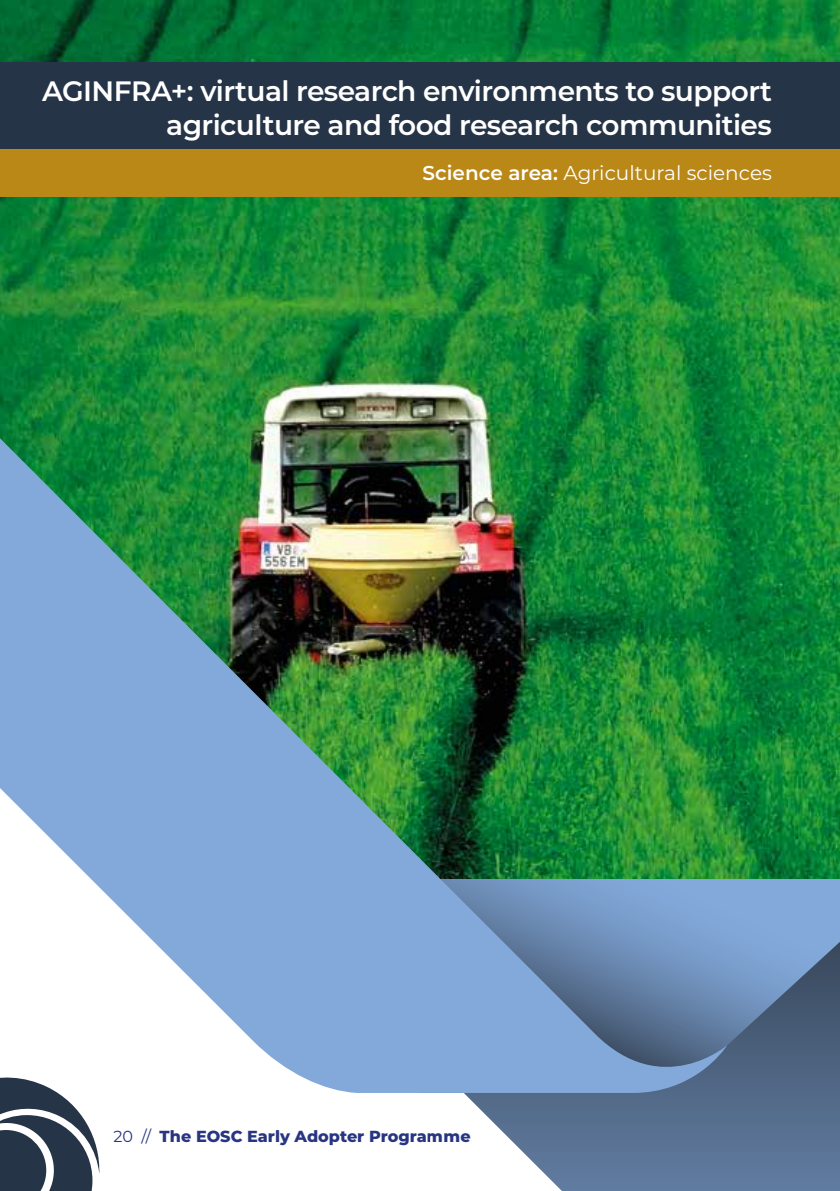
<style>
.page{position:relative;width:840px;height:1191px;background:#fff}
.page>*{position:absolute;margin:0;border:0;box-sizing:border-box;transform-origin:0 0}
.t1{font:600 28px/34px "Montserrat";letter-spacing:-.02em;color:#fff;text-align:right}
.t2{font:20px "Montserrat";color:#fff}
.t3{font:800 16px "Montserrat";color:#283583}
.s1{font-weight:600}
.s2{font-weight:400}
</style>
<div class="page">
<svg style="left:0;top:1100px;width:100px;height:91px"></svg>
<img style="left:0;top:0;width:839px;height:879px">
<div style="left:0;top:110px;width:839px;height:86px;background:#b98816"></div>
<svg style="left:471px;top:1093px;width:368px;height:98px;background:#6e84a1"></svg>
<svg style="left:726px;top:879px;width:113px;height:214px;background:#6582a8"></svg>
<img style="left:0;top:367px;width:726px;height:733px">
<div style="left:0;top:62px;width:839px;height:87px;background:#263448"></div>
<p class="t1" style="left:42px;top:73px;width:731px">AGINFRA+: virtual research environments to support agriculture and food research communities</p>
<p class="t2" style="left:422px;top:159px;width:350px"><span class="s1">Science area:</span> Agricultural sciences</p>
<p class="t3" style="left:113px;top:1124px;width:358px"><span class="s2">20 //</span> The EOSC Early Adopter Programme</p>
</div>
